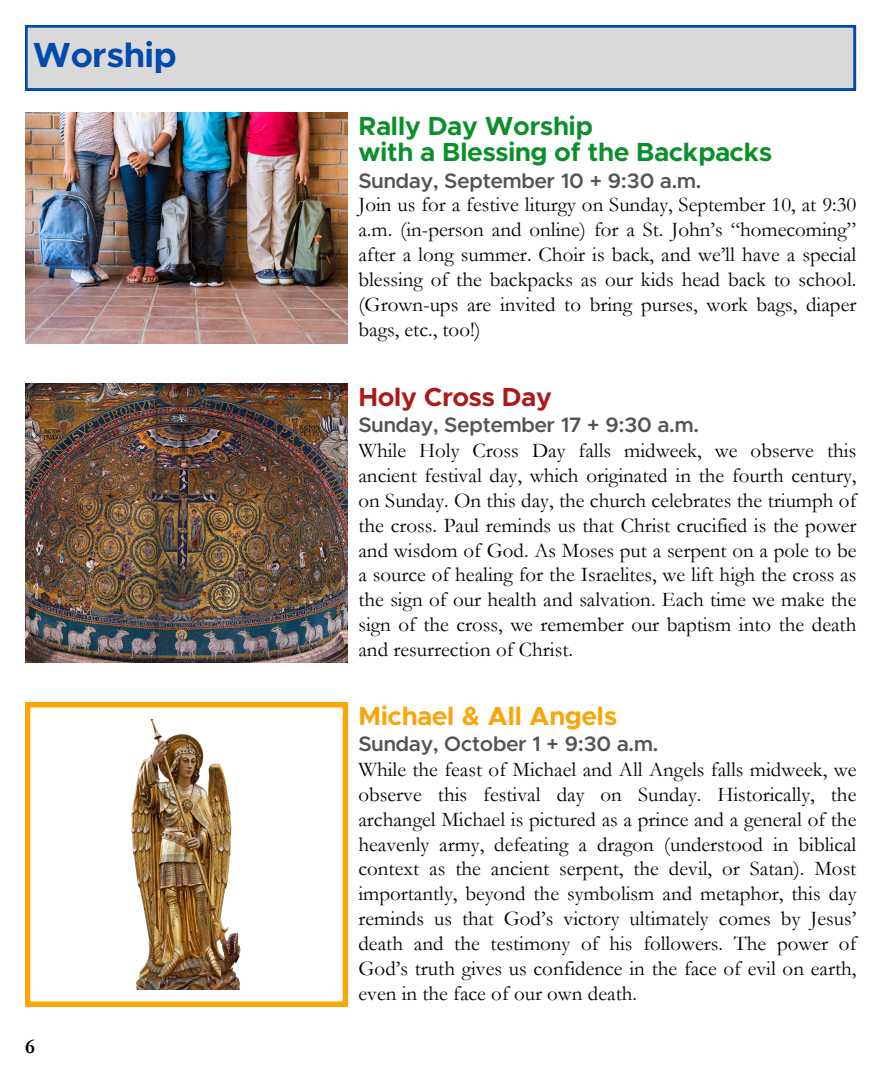
<style>
.page{position:relative;width:882px;height:1071px;background:#fff}
.page>*{position:absolute;margin:0;border:0;box-sizing:border-box;transform-origin:0 0}
.t1{font:700 35px "Metropolis";color:#004aad}
.t2{font:700 26.25px "Metropolis";color:#0a8f2b}
.t3{font:700 26.25px "Metropolis";color:#faa508}
.t4{font:700 26.25px "Metropolis";color:#ad1919}
.t5{font:21px/24.8px "Garamond";color:#000;text-align:justify}
.t6{font:600 21px "Metropolis";color:#545454}
.t7{font:700 21px "Garamond";color:#000}
</style>
<div class="page">
<svg style="left:25px;top:25px;width:831px;height:66px;background:#c5ccd4"></svg>
<img style="left:25px;top:113px;width:323px;height:231px">
<img style="left:25px;top:383px;width:323px;height:280px">
<svg style="left:25px;top:702px;width:323px;height:305px"></svg>
<img style="left:119px;top:719px;width:134px;height:271px">
<p class="t1" style="left:33px;top:39px;width:145px">Worship</p>
<p class="t7" style="left:25px;top:1035px;width:11px">6</p>
<p class="t2" style="left:358px;top:114px;width:236px">Rally Day Worship</p>
<p class="t2" style="left:358px;top:141px;width:415px">with a Blessing of the Backpacks</p>
<p class="t6" style="left:358px;top:171px;width:345px">Sunday, September 10 + 9:30 a.m.</p>
<p class="t5" style="left:358px;top:193px;width:499px">Join us for a festive liturgy on Sunday, September 10, at 9:30 a.m. (in-person and online) for a St. John’s “homecoming” after a long summer. Choir is back, and we’ll have a special blessing of the backpacks as our kids head back to school. (Grown-ups are invited to bring purses, work bags, diaper bags, etc., too!)</p>
<p class="t4" style="left:358px;top:385px;width:195px">Holy Cross Day</p>
<p class="t6" style="left:358px;top:415px;width:342px">Sunday, September 17 + 9:30 a.m.</p>
<p class="t5" style="left:358px;top:438px;width:499px">While Holy Cross Day falls midweek, we observe this ancient festival day, which originated in the fourth century, on Sunday. On this day, the church celebrates the triumph of the cross. Paul reminds us that Christ crucified is the power and wisdom of God. As Moses put a serpent on a pole to be a source of healing for the Israelites, we lift high the cross as the sign of our health and salvation. Each time we make the sign of the cross, we remember our baptism into the death and resurrection of Christ.</p>
<p class="t3" style="left:358px;top:704px;width:260px">Michael &amp; All Angels</p>
<p class="t6" style="left:358px;top:734px;width:301px">Sunday, October 1 + 9:30 a.m.</p>
<p class="t5" style="left:358px;top:757px;width:499px">While the feast of Michael and All Angels falls midweek, we observe this festival day on Sunday. Historically, the archangel Michael is pictured as a prince and a general of the heavenly army, defeating a dragon (understood in biblical context as the ancient serpent, the devil, or Satan). Most importantly, beyond the symbolism and metaphor, this day reminds us that God’s victory ultimately comes by Jesus’ death and the testimony of his followers. The power of God’s truth gives us confidence in the face of evil on earth, even in the face of our own death.</p>
</div>
